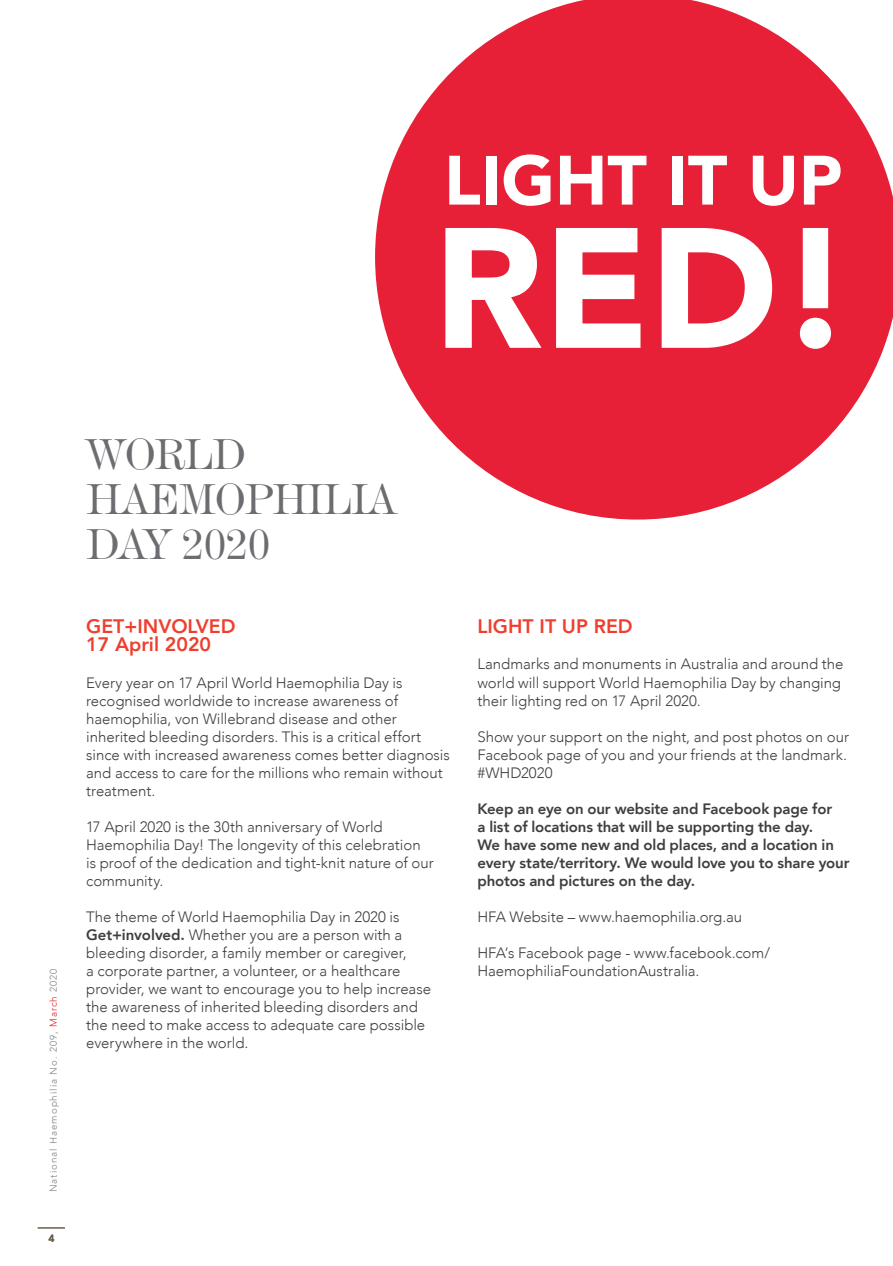
<style>
.page{position:relative;width:893px;height:1266px;background:#fff}
.page>*{position:absolute;margin:0;border:0;box-sizing:border-box;transform-origin:0 0}
.t1{font:45px/45px "De Vinne BT";letter-spacing:-.03em;color:#6c6d70}
.t2{font:800 19.5px/18px "Avenir";color:#ef3e2e}
.t3{font:300 15px/18px "Avenir";color:#3e3e3f}
.t4{font:800 15px/18px "Avenir";letter-spacing:-.01em;color:#3e3e3f}
.t5{font:800 10.5px "Avenir";color:#685d49}
.t6{font:300 9.75px "Avenir";letter-spacing:.1em;color:#808285}
.s1{color:#ee1d23}
.s2{font-weight:800}
</style>
<div class="page">
<svg style="left:375px;top:0;width:518px;height:519px;fill:#e72037"></svg>
<svg style="left:449px;top:156px;width:31px;height:48px"></svg>
<div style="left:486px;top:156px;width:10px;height:48px;background:#fff"></div>
<svg style="left:504px;top:154px;width:46px;height:52px"></svg>
<svg style="left:560px;top:156px;width:42px;height:48px"></svg>
<svg style="left:608px;top:156px;width:38px;height:48px"></svg>
<div style="left:672px;top:156px;width:11px;height:48px;background:#fff"></div>
<svg style="left:688px;top:156px;width:39px;height:48px"></svg>
<svg style="left:753px;top:156px;width:41px;height:50px"></svg>
<svg style="left:804px;top:156px;width:36px;height:48px"></svg>
<svg style="left:445px;top:228px;width:96px;height:120px"></svg>
<svg style="left:556px;top:228px;width:84px;height:120px"></svg>
<svg style="left:662px;top:228px;width:110px;height:120px"></svg>
<svg style="left:800px;top:228px;width:31px;height:121px"></svg>
<svg style="left:38px;top:1227px;width:27px;height:1px"></svg>
<p class="t6" style="left:48px;top:1191px;width:225px;rotate:-90deg">National Haemophilia No. 209, <span class="s1">March</span> 2020</p>
<p class="t5" style="left:48px;top:1229px;width:8px">4</p>
<h1 class="t1" style="left:86px;top:430px;width:312px">WORLD<br>HAEMOPHILIA<br>DAY 2020</h1>
<h2 class="t2" style="left:86px;top:617px;width:151px">GET+INVOLVED<br>17 April 2020</h2>
<p class="t3" style="left:86px;top:673px;width:365px">Every year on 17 April World Haemophilia Day is recognised worldwide to increase awareness of haemophilia, von Willebrand disease and other inherited bleeding disorders. This is a critical effort since with increased awareness comes better diagnosis and access to care for the millions who remain without treatment.</p>
<p class="t3" style="left:86px;top:817px;width:349px">17 April 2020 is the 30th anniversary of World Haemophilia Day! The longevity of this celebration is proof of the dedication and tight-knit nature of our community.</p>
<p class="t3" style="left:86px;top:907px;width:346px">The theme of World Haemophilia Day in 2020 is <span class="s2">Get+involved.</span> Whether you are a person with a bleeding disorder, a family member or caregiver,<br>a corporate partner, a volunteer, or a healthcare provider, we want to encourage you to help increase the awareness of inherited bleeding disorders and the need to make access to adequate care possible everywhere in the world.</p>
<h2 class="t2" style="left:477px;top:617px;width:157px">LIGHT IT UP RED</h2>
<p class="t3" style="left:477px;top:655px;width:368px">Landmarks and monuments in Australia and around the world will support World Haemophilia Day by changing their lighting red on 17 April 2020.</p>
<p class="t3" style="left:477px;top:727px;width:373px">Show your support on the night, and post photos on our<br>Facebook page of you and your friends at the landmark. #WHD2020</p>
<p class="t4" style="left:477px;top:799px;width:374px">Keep an eye on our website and Facebook page for<br>a list of locations that will be supporting the day.<br>We have some new and old places, and a location in every state/territory. We would love you to share your photos and pictures on the day.</p>
<p class="t3" style="left:477px;top:907px;width:266px">HFA Website – www.haemophilia.org.au</p>
<p class="t3" style="left:477px;top:943px;width:294px">HFA’s Facebook page - www.facebook.com/<br>HaemophiliaFoundationAustralia.</p>
</div>
